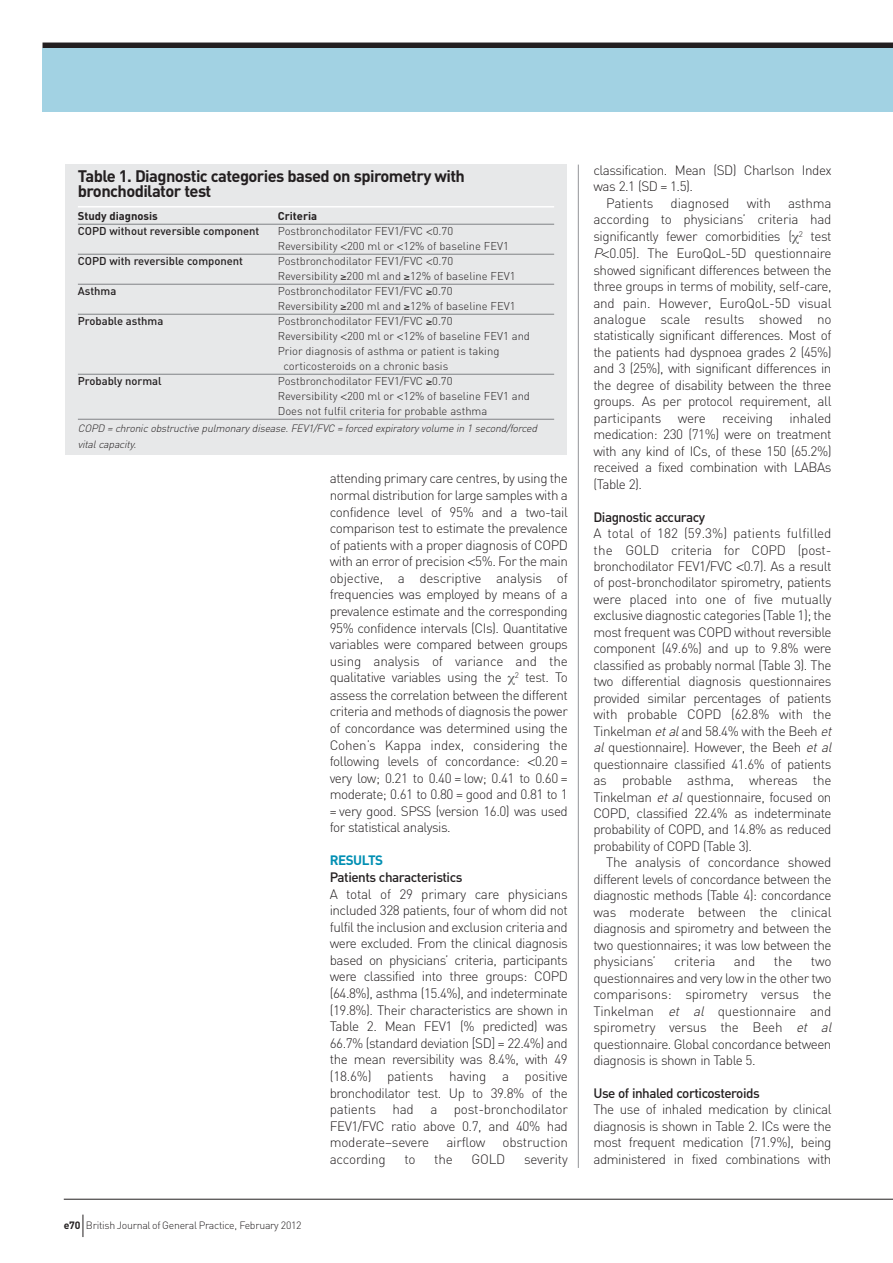
<style>
.page{position:relative;width:893px;height:1263px;background:#fff}
.page>*{position:absolute;margin:0;border:0;box-sizing:border-box;transform-origin:0 0}
.t1{font:700 16.5px/15px "DIN";letter-spacing:-.035em;color:#231f20}
.t2{font:300 13.5px/16.5px "DIN";letter-spacing:-.035em;color:#231f20;text-align:justify}
.t3{font:500 13.5px "DIN";letter-spacing:-.035em;color:#231f20}
.t4{font:300 13.5px "DIN";letter-spacing:-.015em;color:#231f20}
.t5{font:700 13.5px "DIN";letter-spacing:-.035em;color:#008fb3}
.t6{font:300 11.25px/15px "DIN";color:#231f20}
.t7{font:500 11.25px "DIN";color:#231f20}
.t8{font:700 11.25px "DIN";color:#231f20}
.t9{font:italic 300 10.5px/16.5px "DIN";color:#231f20}
.t10{font:300 10.5px "DIN";letter-spacing:-.025em;color:#231f20}
.s1{font-family:"Helvetica Neue"}
.s2{font-weight:700}
.s3{font-style:italic}
</style>
<div class="page">
<hr style="left:578px;top:165px;width:1px;height:1003px;background:#939598">
<div style="left:43px;top:43px;width:850px;height:7px;background:#231f20"></div>
<hr style="left:64px;top:1199px;width:829px;height:1px;background:#231f20">
<svg style="left:83px;top:1214px;width:1px;height:23px"></svg>
<div style="left:43px;top:48px;width:850px;height:64px;background:#a2d2e3"></div>
<div style="left:65px;top:165px;width:502px;height:290px;background:#e7e8e9"></div>
<hr style="left:78px;top:206px;width:476px;height:1px;background:#fff">
<hr style="left:78px;top:224px;width:476px;height:1px;background:#808285">
<hr style="left:78px;top:254px;width:476px;height:1px;background:#808285">
<hr style="left:78px;top:284px;width:476px;height:1px;background:#808285">
<hr style="left:78px;top:314px;width:476px;height:1px;background:#808285">
<hr style="left:78px;top:374px;width:476px;height:1px;background:#808285">
<hr style="left:78px;top:419px;width:476px;height:1px;background:#808285">
<p class="t1" style="left:78px;top:169px;width:389px">Table 1. Diagnostic categories based on spirometry with bronchodilator test</p>
<p class="t8" style="left:78px;top:210px;width:82px">Study diagnosis</p>
<p class="t8" style="left:278px;top:210px;width:41px">Criteria</p>
<p class="t7" style="left:78px;top:225px;width:183px">COPD without reversible component</p>
<p class="t6" style="left:278px;top:224px;width:233px">Postbronchodilator FEV1/FVC <span class="s1">&lt;</span>0.70<br>Reversibility <span class="s1">&lt;</span>200 ml or <span class="s1">&lt;</span>12% of baseline FEV1</p>
<p class="t7" style="left:78px;top:255px;width:167px">COPD with reversible component</p>
<p class="t6" style="left:278px;top:254px;width:239px">Postbronchodilator FEV1/FVC <span class="s1">&lt;</span>0.70<br>Reversibility ≥200 ml and ≥12% of baseline FEV1</p>
<p class="t7" style="left:78px;top:285px;width:40px">Asthma</p>
<p class="t6" style="left:278px;top:284px;width:239px">Postbronchodilator FEV1/FVC ≥0.70<br>Reversibility ≥200 ml and ≥12% of baseline FEV1</p>
<p class="t7" style="left:78px;top:315px;width:87px">Probable asthma</p>
<p class="t6" style="left:278px;top:314px;width:176px">Postbronchodilator FEV1/FVC ≥0.70</p>
<p class="t6" style="left:278px;top:329px;width:254px">Reversibility <span class="s1">&lt;</span>200 ml or <span class="s1">&lt;</span>12% of baseline FEV1 and</p>
<p class="t6" style="left:278px;top:344px;width:223px">Prior diagnosis of asthma or patient is taking</p>
<p class="t6" style="left:283px;top:359px;width:166px">corticosteroids on a chronic basis</p>
<p class="t7" style="left:78px;top:375px;width:85px">Probably normal</p>
<p class="t6" style="left:278px;top:374px;width:254px">Postbronchodilator FEV1/FVC ≥0.70<br>Reversibility <span class="s1">&lt;</span>200 ml or <span class="s1">&lt;</span>12% of baseline FEV1 and<br>Does not fulfil criteria for probable asthma</p>
<p class="t9" style="left:78px;top:420px;width:463px">COPD = chronic obstructive pulmonary disease. FEV1/FVC = forced expiratory volume in 1 second/forced vital capacity.</p>
<p class="t2" style="left:330px;top:470px;width:240px">attending primary care centres, by using the normal distribution for large samples with a confidence level of 95% and a two-tail comparison test to estimate the prevalence of patients with a proper diagnosis of COPD with an error of precision <span class="s1">&lt;</span>5%. For the main objective, a descriptive analysis of frequencies was employed by means of a prevalence estimate and the corresponding 95% confidence intervals (CIs). Quantitative variables were compared between groups using analysis of variance and the qualitative variables using the <sup>2</sup> test. To assess the correlation between the different criteria and methods of diagnosis the power of concordance was determined using the Cohen’s Kappa index, considering the following levels of concordance: <span class="s1">&lt;</span>0.20 = very low; 0.21 to 0.40 = low; 0.41 to 0.60 = moderate; 0.61 to 0.80 = good and 0.81 to 1 = very good. SPSS (version 16.0) was used for statistical analysis.</p>
<p class="t5" style="left:330px;top:852px;width:55px">RESULTS</p>
<p class="t3" style="left:330px;top:870px;width:134px">Patients characteristics</p>
<p class="t2" style="left:330px;top:885px;width:240px">A total of 29 primary care physicians included 328 patients, four of whom did not fulfil the inclusion and exclusion criteria and were excluded. From the clinical diagnosis based on physicians’ criteria, participants were classified into three groups: COPD (64.8%), asthma (15.4%), and indeterminate (19.8%). Their characteristics are shown in Table 2. Mean FEV1 (% predicted) was 66.7% (standard deviation [SD] = 22.4%) and the mean reversibility was 8.4%, with 49 (18.6%) patients having a positive bronchodilator test. Up to 39.8% of the patients had a post-bronchodilator FEV1/FVC ratio above 0.7, and 40% had moderate–severe</p>
<p class="t4" style="left:446px;top:1135px;width:41px">airflow</p>
<p class="t4" style="left:503px;top:1135px;width:67px">obstruction</p>
<p class="t10" style="left:64px;top:1219px;width:239px"><span class="s2">e70</span> British Journal of General Practice, February 2012</p>
<p class="t4" style="left:330px;top:1151px;width:57px">according</p>
<p class="t2" style="left:404px;top:1151px;width:13px">to</p>
<p class="t2" style="left:434px;top:1151px;width:20px">the</p>
<p class="t2" style="left:471px;top:1151px;width:35px">GOLD</p>
<p class="t4" style="left:524px;top:1151px;width:45px">severity</p>
<p class="t2" style="left:593px;top:162px;width:240px">classification. Mean (SD) Charlson Index</p>
<p class="t2" style="left:593px;top:178px;width:101px">was 2.1 (SD = 1.5).</p>
<p class="t4" style="left:606px;top:195px;width:49px">Patients</p>
<p class="t4" style="left:671px;top:195px;width:60px">diagnosed</p>
<p class="t2" style="left:747px;top:195px;width:26px">with</p>
<p class="t2" style="left:593px;top:195px;width:240px;text-indent:195px">asthma according to physicians’ criteria had significantly fewer comorbidities ( <sup>2</sup> test <span class="s3">P</span><span class="s1">&lt;</span>0.05). The EuroQoL-5D questionnaire showed significant differences between the three groups in terms of mobility, self-care, and pain. However, EuroQoL-5D visual analogue scale results showed no statistically significant differences. Most of the patients had dyspnoea grades 2 (45%) and 3 (25%), with significant differences in the degree of disability between the three groups. As per protocol requirement, all participants were receiving inhaled medication: 230 (71%) were on treatment with any kind of ICs, of these 150 (65.2%) received a fixed combination with LABAs (Table 2).</p>
<p class="t3" style="left:593px;top:509px;width:113px">Diagnostic accuracy</p>
<p class="t2" style="left:593px;top:525px;width:242px;text-align:left">A total of 182 (59.3%) patients fulfilled the GOLD criteria for COPD (post&shy;bronchodilator FEV1/FVC <span class="s1">&lt;</span>0.7). As a result of post-bronchodilator spirometry, patients were placed into one of five mutually exclusive diagnostic categories (Table 1); the most frequent was COPD without reversible component (49.6%) and up to 9.8% were classified as probably normal (Table 3). The two differential diagnosis questionnaires provided similar percentages of patients with probable COPD (62.8% with the Tinkelman <span class="s3">etal</span>and 58.4% with the Beeh <span class="s3">et al</span> questionnaire). However, the Beeh <span class="s3">et al </span>questionnaire classified 41.6% of patients as probable asthma, whereas the Tinkelman <span class="s3">et al</span> questionnaire, focused on COPD, classified 22.4% as indeterminate probability of COPD, and 14.8% as reduced probability of COPD (Table 3).</p>
<p class="t2" style="left:593px;top:854px;width:240px;text-indent:13px">The analysis of concordance showed different levels of concordance between the diagnostic methods (Table 4): concordance was moderate between the clinical diagnosis and spirometry and between the two questionnaires; it was low between the physicians’</p>
<p class="t4" style="left:674px;top:954px;width:43px">criteria</p>
<p class="t2" style="left:734px;top:953px;width:23px">and</p>
<p class="t2" style="left:774px;top:953px;width:20px">the</p>
<p class="t2" style="left:593px;top:953px;width:242px;text-align:left;text-indent:217px">two questionnaires and very low in the other two comparisons: spirometry versus the<br>Tinkelman <span class="s3">et al</span> questionnaire and spirometry versus the Beeh <span class="s3">et al </span>questionnaire. Global concordance between diagnosis is shown in Table 5.</p>
<p class="t3" style="left:593px;top:1086px;width:168px">Use of inhaled corticosteroids</p>
<p class="t2" style="left:593px;top:1101px;width:240px">The use of inhaled medication by clinical diagnosis is shown in Table 2. ICs were the most frequent medication (71.9%), being administered in fixed combinations with</p>
</div>
